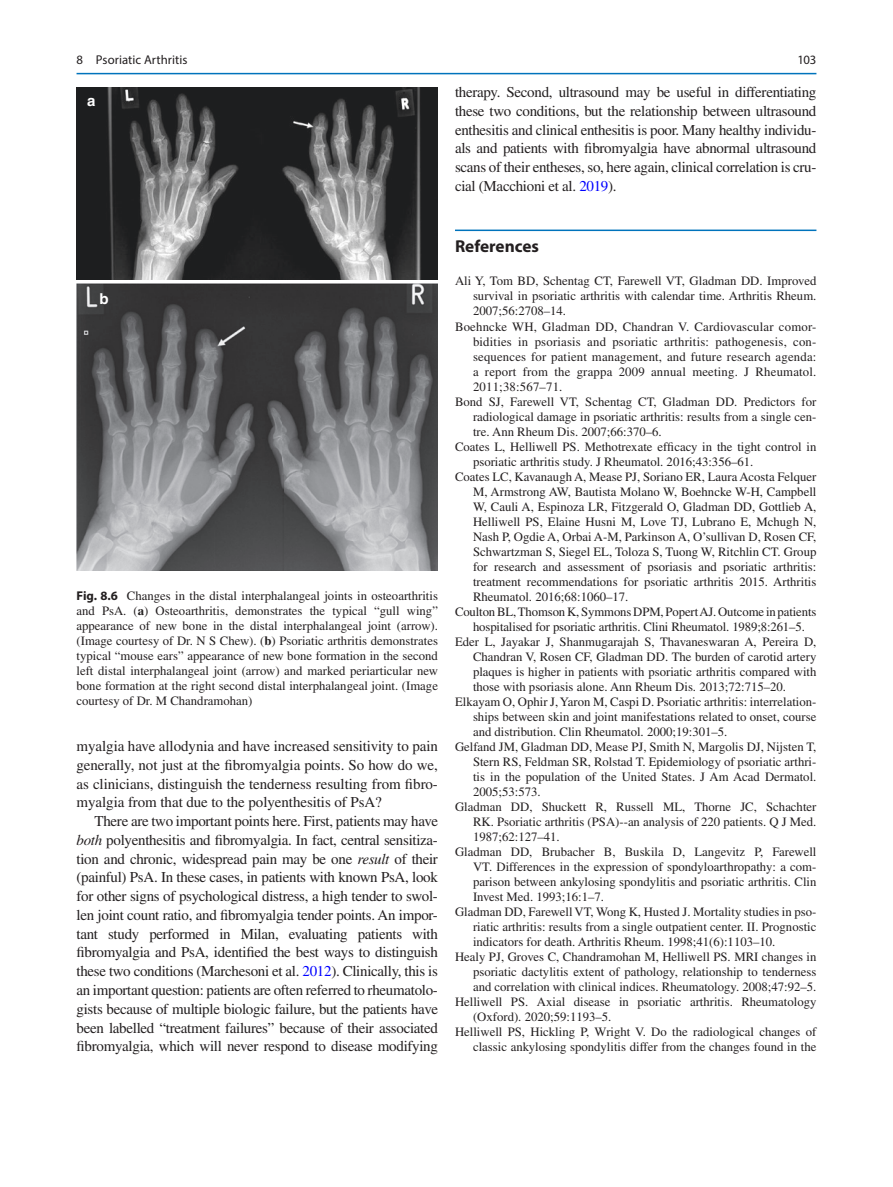
<style>
.page{position:relative;width:893px;height:1187px;background:#fff}
.page>*{position:absolute;margin:0;border:0;box-sizing:border-box;transform-origin:0 0}
.Ref_title{font:700 17.25px "Myriad Pro";color:#231f20}
.Text{font:15px/18.8px "Times LT Std";letter-spacing:-.02em;color:#231f20;text-align:justify}
.t1{font:15px "Helvetica Bold 3";color:#fff}
.Refs{font:12.75px/15px "Times LT Std";color:#231f20;text-align:justify}
.t2{font:12.75px "Myriad Pro";letter-spacing:.005em;color:#231f20}
.s1{color:#00f}
.s2{font-family:"Myriad Pro";font-weight:700}
.s3{font-weight:700}
.s4{font-style:italic}
</style>
<div class="page">
<img style="left:77px;top:88px;width:361px;height:191px">
<img style="left:77px;top:283px;width:361px;height:288px">
<hr style="left:455px;top:229px;width:361px;height:2px;background:#0073bc">
<hr style="left:77px;top:73px;width:739px;height:1px;background:#0073bc">
<p class="t2" style="left:77px;top:52px;width:112px">8 Psoriatic Arthritis</p>
<p class="t1" style="left:87px;top:91px;width:10px">a</p>
<p class="t2" style="left:797px;top:52px;width:21px">103</p>
<p class="Text" style="left:455px;top:83px;width:363px">therapy. Second, ultrasound may be useful in differentiating these two conditions, but the relationship between ultrasound enthesitis and clinical enthesitis is poor. Many healthy individu&shy;als and patients with fibromyalgia have abnormal ultrasound scans of their entheses, so, here again, clinical correlation is cru&shy;cial (Macchioni et al. <span class="s1">2019</span>).</p>
<p class="t1" style="left:99px;top:289px;width:11px">b</p>
<p class="Refs" style="left:77px;top:588px;width:363px"><span class="s2">Fig. 8.6</span> Changes in the distal interphalangeal joints in osteoarthritis and PsA. (<span class="s3">a</span>) Osteoarthritis, demonstrates the typical “gull wing” appearance of new bone in the distal interphalangeal joint (arrow). (Image courtesy of Dr. N S Chew). (<span class="s3">b</span>) Psoriatic arthritis demonstrates typical “mouse ears” appearance of new bone formation in the second left distal interphalangeal joint (arrow) and marked periarticular new bone formation at the right second distal interphalangeal joint. (Image courtesy of Dr. M Chandramohan)</p>
<p class="Text" style="left:77px;top:736px;width:363px">myalgia have allodynia and have increased sensitivity to pain generally, not just at the fibromyalgia points. So how do we, as clinicians, distinguish the tenderness resulting from fibro&shy;myalgia from that due to the polyenthesitis of PsA?</p>
<p class="Text" style="left:77px;top:811px;width:363px;text-indent:18px">There are two important points here. First, patients may have <span class="s4">both</span> polyenthesitis and fibromyalgia. In fact, central sensitiza&shy;tion and chronic, widespread pain may be one <span class="s4">result</span> of their (painful) PsA. In these cases, in patients with known PsA, look for other signs of psychological distress, a high tender to swol&shy;len joint count ratio, and fibromyalgia tender points. An impor&shy;tant study performed in Milan, evaluating patients with fibromyalgia and PsA, identified the best ways to distinguish these two conditions (Marchesoni et al. <span class="s1">2012</span>). Clinically, this is an important question: patients are often referred to rheumatolo&shy;gists because of multiple biologic failure, but the patients have been labelled “treatment failures” because of their associated fibromyalgia, which will never respond to disease modifying</p>
<p class="Ref_title" style="left:455px;top:234px;width:85px">References</p>
<p class="Refs" style="left:473px;top:273px;width:345px;text-indent:-18px">Ali Y, Tom BD, Schentag CT, Farewell VT, Gladman DD. Improved survival in psoriatic arthritis with calendar time. Arthritis Rheum.<br>2007;56:2708–14.</p>
<p class="Refs" style="left:473px;top:318px;width:345px;text-indent:-18px">Boehncke WH, Gladman DD, Chandran V. Cardiovascular comor&shy;bidities in psoriasis and psoriatic arthritis: pathogenesis, con&shy;sequences for patient management, and future research agenda: a report from the grappa 2009 annual meeting. J Rheumatol.<br>2011;38:567–71.</p>
<p class="Refs" style="left:473px;top:393px;width:345px;text-indent:-18px">Bond SJ, Farewell VT, Schentag CT, Gladman DD. Predictors for radiological damage in psoriatic arthritis: results from a single cen&shy;tre. Ann Rheum Dis. 2007;66:370–6.</p>
<p class="Refs" style="left:473px;top:438px;width:345px;text-indent:-18px">Coates L, Helliwell PS. Methotrexate efficacy in the tight control in psoriatic arthritis study. J Rheumatol. 2016;43:356–61.</p>
<p class="Refs" style="left:473px;top:468px;width:345px;text-indent:-18px">Coates LC, Kavanaugh A, Mease PJ, Soriano ER, Laura Acosta Felquer M, Armstrong AW, Bautista Molano W, Boehncke W-H, Campbell W, Cauli A, Espinoza LR, Fitzgerald O, Gladman DD, Gottlieb A, Helliwell PS, Elaine Husni M, Love TJ, Lubrano E, Mchugh N, Nash P, Ogdie A, Orbai A-M, Parkinson A, O’sullivan D, Rosen CF, Schwartzman S, Siegel EL, Toloza S, Tuong W, Ritchlin CT. Group for research and assessment of psoriasis and psoriatic arthritis: treatment recommendations for psoriatic arthritis 2015. Arthritis Rheumatol. 2016;68:1060–17.</p>
<p class="Refs" style="left:455px;top:603px;width:363px;text-align:center">Coulton BL, Thomson K, Symmons DPM, Popert AJ. Outcome in patients hospitalised for psoriatic arthritis. Clini Rheumatol. 1989;8:261–5.</p>
<p class="Refs" style="left:473px;top:633px;width:345px;text-indent:-18px">Eder L, Jayakar J, Shanmugarajah S, Thavaneswaran A, Pereira D, Chandran V, Rosen CF, Gladman DD. The burden of carotid artery plaques is higher in patients with psoriatic arthritis compared with those with psoriasis alone. Ann Rheum Dis. 2013;72:715–20.</p>
<p class="Refs" style="left:473px;top:693px;width:345px;text-indent:-18px">Elkayam O, Ophir J, Yaron M, Caspi D. Psoriatic arthritis: interrelation&shy;ships between skin and joint manifestations related to onset, course and distribution. Clin Rheumatol. 2000;19:301–5.</p>
<p class="Refs" style="left:473px;top:738px;width:345px;text-indent:-18px">Gelfand JM, Gladman DD, Mease PJ, Smith N, Margolis DJ, Nijsten T, Stern RS, Feldman SR, Rolstad T. Epidemiology of psoriatic arthri&shy;tis in the population of the United States. J Am Acad Dermatol.<br>2005;53:573.</p>
<p class="Refs" style="left:473px;top:798px;width:345px;text-indent:-18px">Gladman DD, Shuckett R, Russell ML, Thorne JC, Schachter RK. Psoriatic arthritis (PSA)--an analysis of 220 patients. Q J Med.<br>1987;62:127–41.</p>
<p class="Refs" style="left:473px;top:843px;width:345px;text-indent:-18px">Gladman DD, Brubacher B, Buskila D, Langevitz P, Farewell VT. Differences in the expression of spondyloarthropathy: a com&shy;parison between ankylosing spondylitis and psoriatic arthritis. Clin Invest Med. 1993;16:1–7.</p>
<p class="Refs" style="left:473px;top:903px;width:345px;text-indent:-18px">Gladman DD, Farewell VT, Wong K, Husted J. Mortality studies in pso&shy;riatic arthritis: results from a single outpatient center. II. Prognostic indicators for death. Arthritis Rheum. 1998;41(6):1103–10.</p>
<p class="Refs" style="left:473px;top:948px;width:345px;text-indent:-18px">Healy PJ, Groves C, Chandramohan M, Helliwell PS. MRI changes in psoriatic dactylitis extent of pathology, relationship to tenderness and correlation with clinical indices. Rheumatology. 2008;47:92–5.</p>
<p class="Refs" style="left:473px;top:993px;width:345px;text-indent:-18px">Helliwell PS. Axial disease in psoriatic arthritis. Rheumatology (Oxford). 2020;59:1193–5.</p>
<p class="Refs" style="left:455px;top:1023px;width:363px;text-align:right">Helliwell PS, Hickling P, Wright V. Do the radiological changes of classic ankylosing spondylitis differ from the changes found in the</p>
</div>
